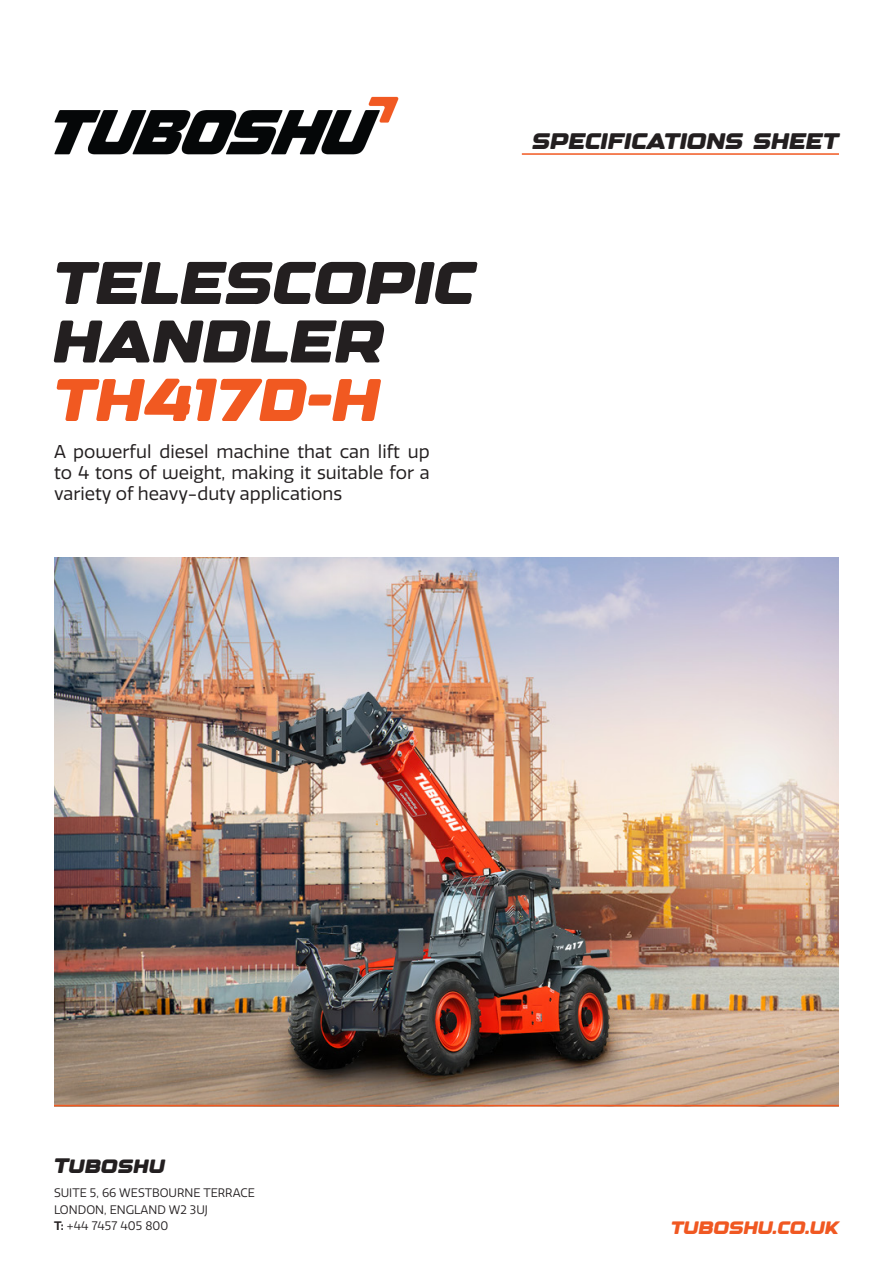
<style>
.page{position:relative;width:893px;height:1263px;background:#fff}
.page>*{position:absolute;margin:0;border:0;box-sizing:border-box;transform-origin:0 0}
.t1{font:60px/58.5px "Designer";color:#231f20}
.t2{font:60px "Designer";color:#f15921}
.t3{font:22.5px "Designer";color:#231f20}
.t4{font:21px "Designer";color:#231f20}
.t5{font:18px/21px "Quatro";color:#231f20;text-align:justify}
.t6{font:18px "Designer";color:#f05822}
.t7{font:12px "Quatro";color:#231f20}
.s1{font-weight:600}
</style>
<div class="page">
<img style="left:54px;top:557px;width:785px;height:548px">
<img style="left:54px;top:96px;width:345px;height:59px">
<hr style="left:54px;top:1105px;width:785px;height:1px;background:#f15921">
<hr style="left:522px;top:153px;width:317px;height:2px;background:#f15921">
<p class="t1" style="left:54px;top:252px;width:423px">TELESCOPIC<br>HANDLER</p>
<p class="t2" style="left:54px;top:359px;width:328px">TH417D-H</p>
<p class="t5" style="left:54px;top:442px;width:377px">A powerful diesel machine that can lift up to 4 tons of weight, making it suitable for a variety of heavy-duty applications</p>
<p class="t3" style="left:533px;top:126px;width:308px">SPECIFICATIONS SHEET</p>
<p class="t4" style="left:54px;top:1152px;width:113px">Tuboshu</p>
<p class="t7" style="left:54px;top:1186px;width:202px">SUITE 5, 66 WESTBOURNE TERRACE</p>
<p class="t7" style="left:54px;top:1202px;width:156px">LONDON, ENGLAND W2 3UJ</p>
<p class="t7" style="left:54px;top:1218px;width:116px"><span class="s1">T:</span> +44 7457 405 800</p>
<p class="t6" style="left:671px;top:1216px;width:169px">TUBOSHU.CO.UK</p>
</div>
